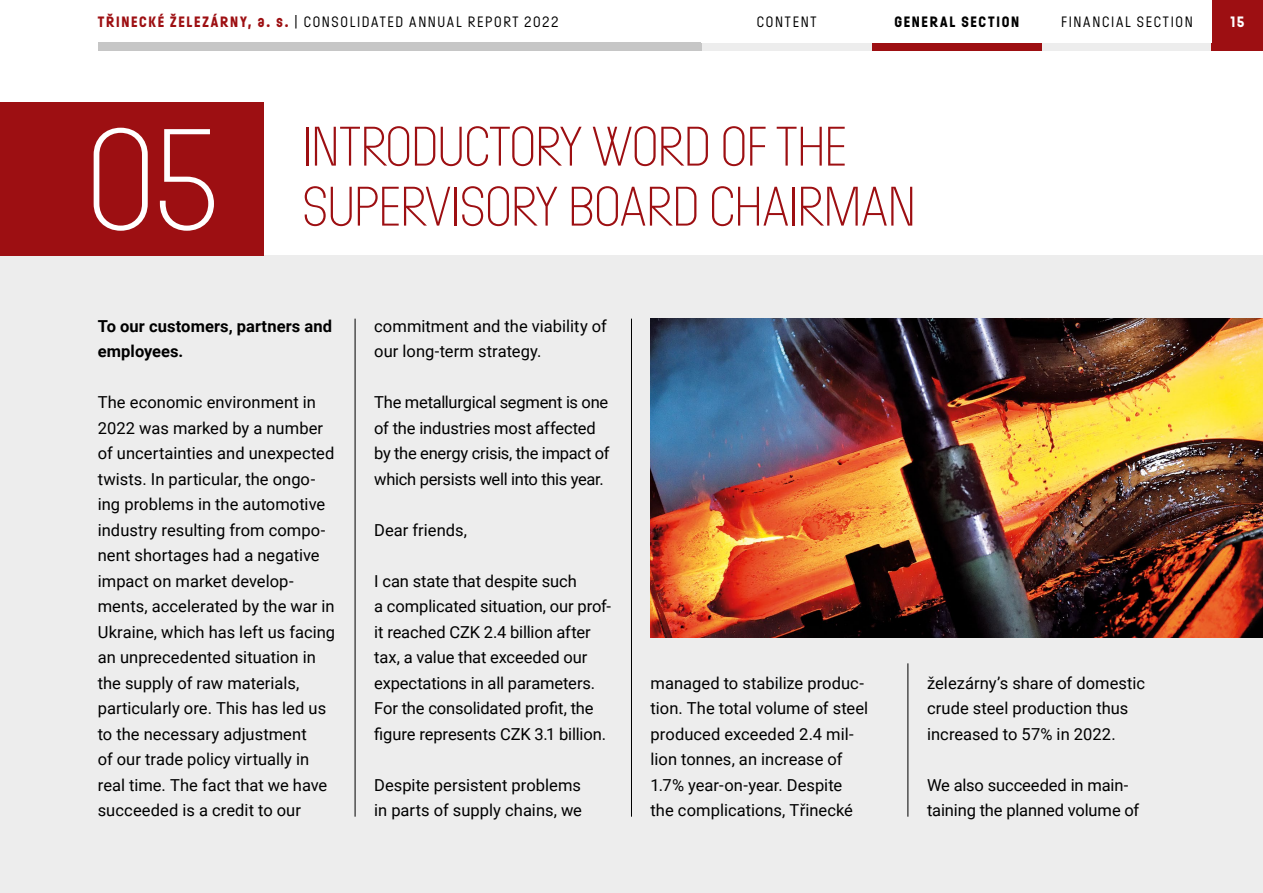
<style>
.page{position:relative;width:1263px;height:893px;background:#fff}
.page>*{position:absolute;margin:0;border:0;box-sizing:border-box;transform-origin:0 0}
.Numero{font:300 143.1px "Ladislav";color:#fff}
.Nadpis{font:300 55.5px/60px "Ladislav";letter-spacing:-.025em;color:#9d0f12}
.Text{font:16.5px/25.5px "Roboto";color:#000}
.Text-2{font:700 16.5px/25.5px "Roboto";letter-spacing:.005em;color:#000}
.t1{font:15px "Ladislav";letter-spacing:.115em;color:#000}
.t2{font:700 15px "Ladislav";letter-spacing:.11em;color:#000}
.t3{font:700 15px "Ladislav";color:#fff}
.s1{font-weight:700;color:#9d0f12}
</style>
<div class="page">
<div style="left:0;top:255px;width:1263px;height:638px;background:#ededed"></div>
<div style="left:1042px;top:43px;width:170px;height:8px;background:#ededed"></div>
<div style="left:872px;top:43px;width:170px;height:8px;background:#9d0f12"></div>
<div style="left:702px;top:43px;width:170px;height:8px;background:#ededed"></div>
<div style="left:98px;top:43px;width:604px;height:8px;background:#c6c6c6"></div>
<div style="left:1212px;top:43px;width:51px;height:8px;background:#9d0f12"></div>
<div style="left:1212px;top:0;width:51px;height:43px;background:#9d0f12"></div>
<div style="left:0;top:102px;width:264px;height:153px;background:#9d0f12"></div>
<hr style="left:355px;top:319px;width:1px;height:498px;background:#000">
<hr style="left:631px;top:319px;width:1px;height:498px;background:#000">
<hr style="left:908px;top:663px;width:1px;height:154px;background:#000">
<img style="left:651px;top:319px;width:612px;height:319px">
<p class="t1" style="left:98px;top:13px;width:462px"><span class="s1">TŘINECKÉ ŽELEZÁRNY, a. s.</span> | CONSOLIDATED ANNUAL REPORT 2022</p>
<p class="t1" style="left:757px;top:13px;width:61px">CONTENT</p>
<p class="t2" style="left:894px;top:13px;width:126px">GENERAL SECTION</p>
<p class="t1" style="left:1061px;top:13px;width:133px">FINANCIAL SECTION</p>
<p class="t3" style="left:1230px;top:13px;width:15px">15</p>
<p class="Numero" style="left:85px;top:91px;width:135px">05</p>
<p class="Nadpis" style="left:302px;top:115px;width:616px">INTRODUCTORY WORD OF THE<br>SUPERVISORY BOARD CHAIRMAN</p>
<p class="Text-2" style="left:98px;top:312px;width:236px">To our customers, partners and employees.</p>
<p class="Text" style="left:98px;top:389px;width:239px">The economic environment in<br>2022 was marked by a number of uncertainties and unexpected twists. In particular, the ongo&shy;ing problems in the automotive industry resulting from compo&shy;nent shortages had a negative impact on market develop&shy;ments, accelerated by the war in<br>Ukraine, which has left us facing an unprecedented situation in the supply of raw materials, particularly ore. This has led us to the necessary adjustment<br>of our trade policy virtually in real time. The fact that we have succeeded is a credit to our</p>
<p class="Text" style="left:374px;top:312px;width:234px">commitment and the viability of our long-term strategy.</p>
<p class="Text" style="left:374px;top:389px;width:237px">The metallurgical segment is one of the industries most affected by the energy crisis, the impact of which persists well into this year.</p>
<p class="Text" style="left:374px;top:517px;width:94px">Dear friends,</p>
<p class="Text" style="left:374px;top:568px;width:238px">I can state that despite such<br>a complicated situation, our prof&shy;it reached CZK 2.4 billion after tax, a value that exceeded our expectations in all parameters.<br>For the consolidated profit, the figure represents CZK 3.1 billion.</p>
<p class="Text" style="left:374px;top:772px;width:209px">Despite persistent problems in parts of supply chains, we</p>
<p class="Text" style="left:651px;top:670px;width:219px">managed to stabilize produc&shy;tion. The total volume of steel produced exceeded 2.4 mil&shy;lion tonnes, an increase of<br>1.7% year-on-year. Despite the complications, Třinecké</p>
<p class="Text" style="left:927px;top:670px;width:220px">železárny’s share of domestic crude steel production thus increased to 57% in 2022.</p>
<p class="Text" style="left:927px;top:772px;width:214px">We also succeeded in main&shy;taining the planned volume of</p>
</div>
